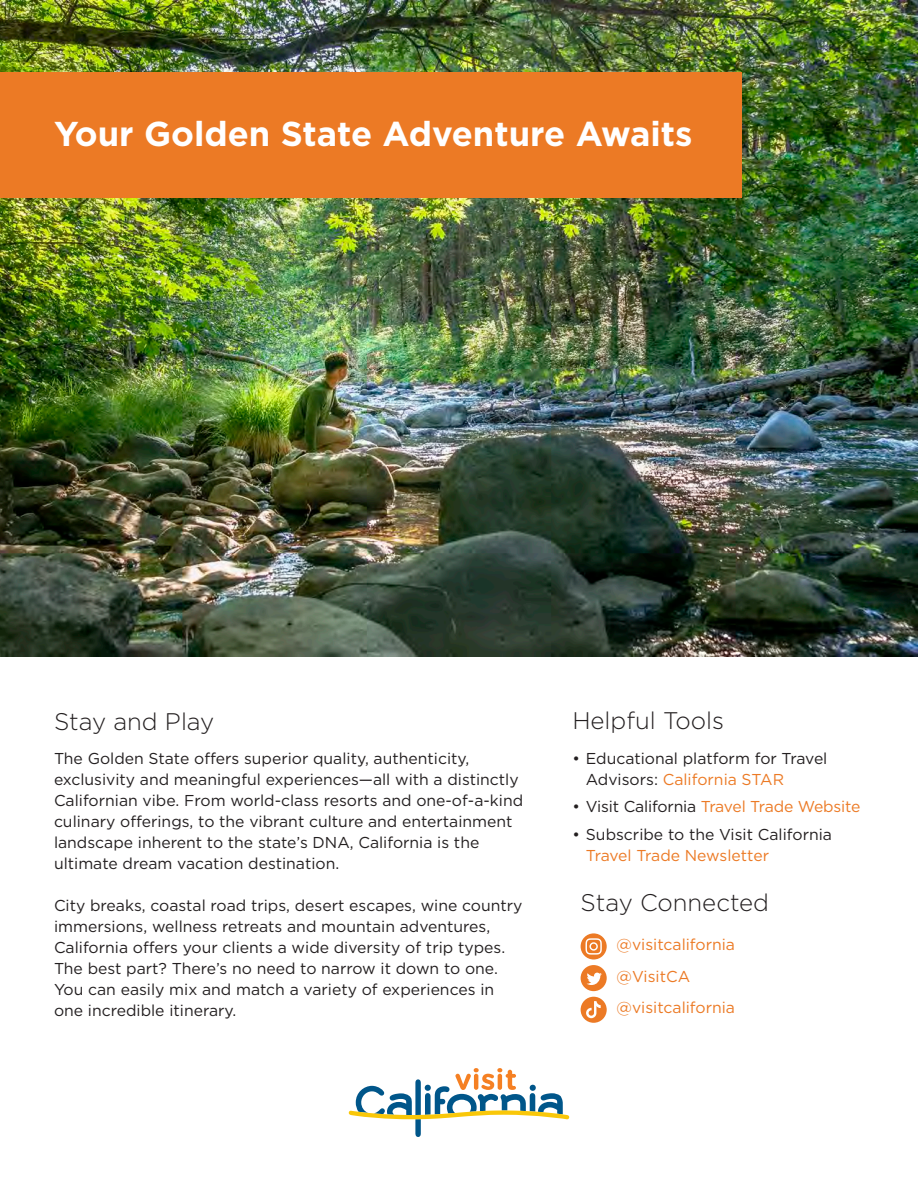
<style>
.page{position:relative;width:918px;height:1188px;background:#fff}
.page>*{position:absolute;margin:0;border:0;box-sizing:border-box;transform-origin:0 0}
.t1{font:700 34.5px "Gotham";color:#fff}
.t2{font:300 24px "Gotham";color:#231f20}
.t3{font:15.75px/21px "Gotham";color:#231f20}
.t4{font:15.75px "Gotham";letter-spacing:-.01em;color:#ec7a25}
.s1{color:#ec7a25}
.s2{color:#231f20}
</style>
<div class="page">
<img style="left:0;top:0;width:918px;height:657px">
<div style="left:1px;top:72px;width:741px;height:126px;background:#ec7a25"></div>
<svg style="left:581px;top:997px;width:26px;height:26px"></svg>
<svg style="left:581px;top:933px;width:26px;height:58px"></svg>
<svg style="left:349px;top:1068px;width:220px;height:69px"></svg>
<p class="t1" style="left:54px;top:110px;width:640px">Your Golden State Adventure Awaits</p>
<p class="t2" style="left:54px;top:706px;width:162px">Stay and Play</p>
<p class="t3" style="left:54px;top:748px;width:471px">The Golden State offers superior quality, authenticity, exclusivity and meaningful experiences—all with a distinctly Californian vibe. From world-class resorts and one-of-a-kind culinary offerings, to the vibrant culture and entertainment landscape inherent to the state’s DNA, California is the ultimate dream vacation destination.</p>
<p class="t3" style="left:54px;top:895px;width:470px">City breaks, coastal road trips, desert escapes, wine country immersions, wellness retreats and mountain adventures, California offers your clients a wide diversity of trip types.<br>The best part? There’s no need to narrow it down to one.<br>You can easily mix and match a variety of experiences in one incredible itinerary.</p>
<p class="t2" style="left:572px;top:706px;width:153px">Helpful Tools</p>
<p class="t3" style="left:586px;top:747px;width:243px;text-indent:-14px">• Educational platform for Travel<br>Advisors: <span class="s1">California STAR</span></p>
<p class="t4" style="left:572px;top:797px;width:290px"><span class="s2">• Visit California</span> Travel Trade Website</p>
<p class="t3" style="left:586px;top:824px;width:248px;text-indent:-14px">• Subscribe to the Visit California<br><span class="s1">Travel Trade Newsletter</span></p>
<p class="t2" style="left:581px;top:888px;width:190px">Stay Connected</p>
<p class="t4" style="left:617px;top:935px;width:120px">@visitcalifornia</p>
<p class="t4" style="left:617px;top:966px;width:75px">@VisitCA</p>
<p class="t4" style="left:617px;top:998px;width:120px">@visitcalifornia</p>
</div>
